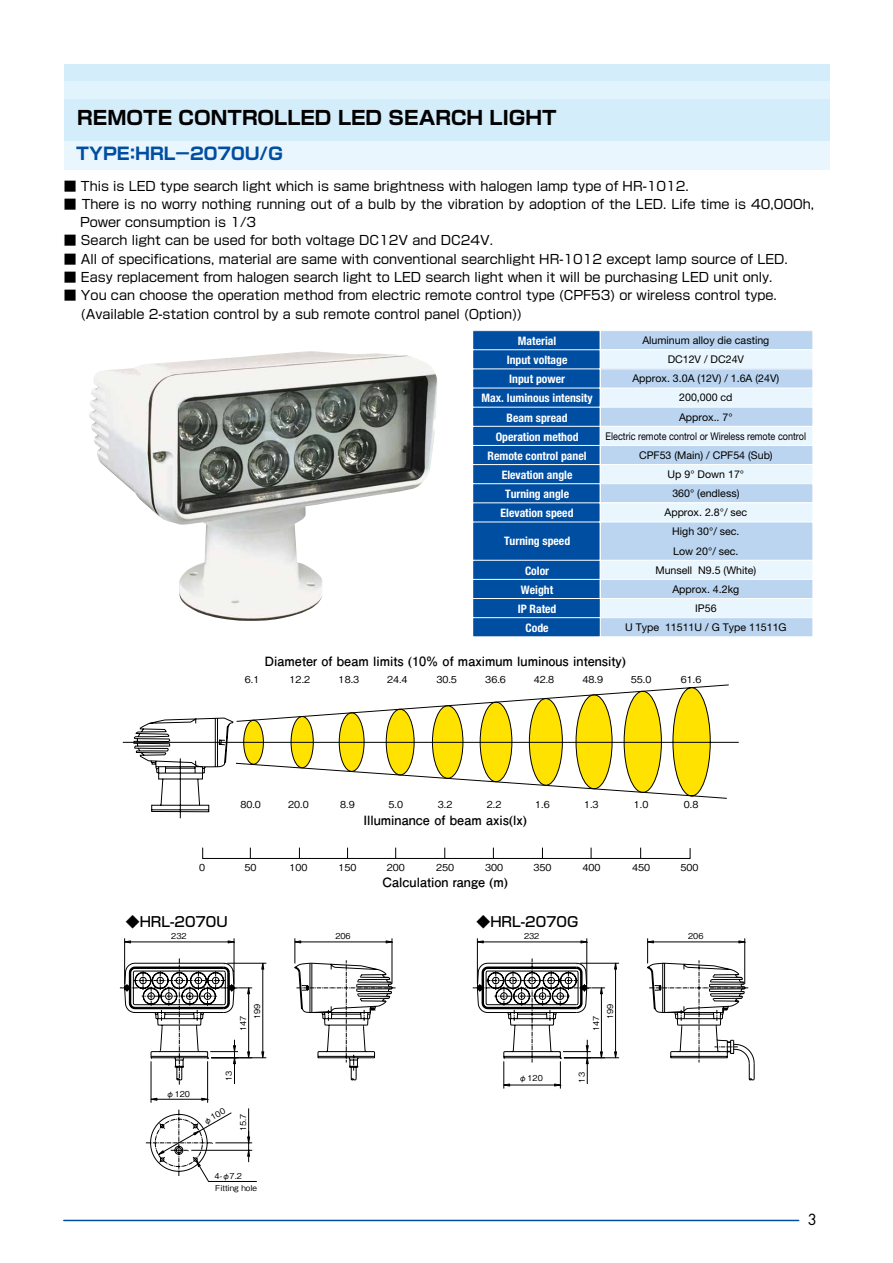
<style>
.page{position:relative;width:893px;height:1263px;background:#fff}
.page>*{position:absolute;margin:0;border:0;box-sizing:border-box;transform-origin:0 0}
.t1{font:19.2px "Shin Go Pro Bold 90 pv RKSJ H";color:#000}
.t2{font:16.95px "Shin Go Pro Bold 90 pv RKSJ H";letter-spacing:-.16em;color:#004ea2}
.t3{font:14.85px "Futura";color:#000}
.t4{font:13.8px "Shin Go Pro Medium 90 pv RKSJ H";color:#000}
.t5{font:12.75px/18.3px "Shin Go Pro Regular 90 pv RKSJ H";color:#000}
.t6{font:12.75px "Futo Go B101 Pro Bold 90 pv RKSJ H";color:#000}
.t7{font:700 condensed 11.7px/19.2px "Helvetica Neue";color:#fff;text-align:center}
.t8{font:10.65px/19.2px "Helvetica Neue";color:#000;text-align:center}
.t9{font:9.6px "Gothic BBB Pro Medium 90 pv RKSJ H";color:#000}
.t10{font:8.1px/14px "Gothic BBB Pro Medium 90 pv RKSJ H";color:#000}
</style>
<div class="page">
<hr style="left:64px;top:1220px;width:735px;height:1px;background:#004ea2">
<div style="left:64px;top:136px;width:765px;height:34px;background:#eaf6fd"></div>
<div style="left:64px;top:64px;width:765px;height:76px;background:#d3edfb"></div>
<div style="left:64px;top:81px;width:765px;height:18px;background:#e1f3fc"></div>
<svg style="left:473px;top:330px;width:340px;height:307px;background:#88afd8"></svg>
<img style="left:90px;top:351px;width:347px;height:270px">
<svg style="left:119px;top:938px;width:274px;height:165px"></svg>
<hr style="left:248px;top:1108px;width:1px;height:35px;background:#000">
<svg style="left:156px;top:1112px;width:101px;height:70px"></svg>
<svg style="left:296px;top:963px;width:100px;height:117px"></svg>
<svg style="left:472px;top:938px;width:283px;height:151px"></svg>
<svg style="left:641px;top:847px;width:49px;height:12px"></svg>
<svg style="left:151px;top:799px;width:490px;height:60px"></svg>
<svg style="left:122px;top:684px;width:617px;height:115px"></svg>
<h1 class="t1" style="left:77px;top:103px;width:481px">REMOTE CONTROLLED LED SEARCH LIGHT</h1>
<h2 class="t2" style="left:76px;top:140px;width:209px">TYPE：ＨＲＬ－２０７０Ｕ/Ｇ</h2>
<p class="t5" style="left:64px;top:175px;width:626px">■ This is LED type search light which is same brightness with halogen lamp type of HR-1012.</p>
<p class="t5" style="left:80px;top:193px;width:748px;text-indent:-16px">■ There is no worry nothing running out of a bulb by the vibration by adoption of the LED. Life time is 40,000h,　<br>Power consumption is 1/3</p>
<p class="t5" style="left:64px;top:230px;width:431px">■ Search light can be used for both voltage DC12V and DC24V.</p>
<p class="t5" style="left:64px;top:248px;width:725px">■ All of specifications, material are same with conventional searchlight HR-1012 except lamp source of LED.</p>
<p class="t5" style="left:64px;top:266px;width:710px">■ Easy replacement from halogen search light to LED search light when it will be purchasing LED unit only.</p>
<p class="t5" style="left:81px;top:285px;width:697px;text-indent:-17px">■ You can choose the operation method from electric remote control type (CPF53) or wireless control type. (Available 2-station control by a sub remote control panel (Option))</p>
<p class="t7" style="left:482px;top:330px;width:112px">Material<br>Input voltage<br>Input power<br>Max. luminous intensity<br>Beam spread<br>Operation method<br>Remote control panel<br>Elevation angle<br>Turning angle<br>Elevation speed</p>
<p class="t7" style="left:504px;top:530px;width:68px">Turning speed</p>
<p class="t7" style="left:518px;top:560px;width:40px">Color<br>Weight<br>IP Rated<br>Code</p>
<p class="t8" style="left:606px;top:331px;width:202px">Aluminum alloy die casting<br>DC12V / DC24V<br>Approx. 3.0A (12V) / 1.6A (24V)<br>200,000 cd<br>Approx.. 7°<br>Electric remote control or Wireless remote control<br>CPF53 (Main) / CPF54 (Sub)<br>Up 9° Down 17°<br>360° (endless)<br>Approx. 2.8°/ sec<br>High 30°/ sec.<br>Low 20°/ sec.<br>Munsell N9.5 (White)<br>Approx. 4.2kg<br>IP56<br>U Type 11511U / G Type 11511G</p>
<p class="t6" style="left:264px;top:651px;width:363px">Diameter of beam limits (10% of maximum luminous intensity)</p>
<p class="t9" style="left:245px;top:671px;width:16px">6.1</p>
<p class="t9" style="left:290px;top:671px;width:22px">12.2</p>
<p class="t9" style="left:339px;top:671px;width:22px">18.3</p>
<p class="t9" style="left:387px;top:671px;width:22px">24.4</p>
<p class="t9" style="left:436px;top:671px;width:22px">30.5</p>
<p class="t9" style="left:485px;top:671px;width:22px">36.6</p>
<p class="t9" style="left:534px;top:671px;width:22px">42.8</p>
<p class="t9" style="left:583px;top:671px;width:22px">48.9</p>
<p class="t9" style="left:631px;top:671px;width:22px">55.0</p>
<p class="t9" style="left:681px;top:671px;width:22px">61.6</p>
<p class="t9" style="left:240px;top:796px;width:22px">80.0</p>
<p class="t9" style="left:288px;top:796px;width:22px">20.0</p>
<p class="t9" style="left:340px;top:796px;width:16px">8.9</p>
<p class="t9" style="left:389px;top:796px;width:16px">5.0</p>
<p class="t9" style="left:438px;top:796px;width:16px">3.2</p>
<p class="t9" style="left:487px;top:796px;width:16px">2.2</p>
<p class="t9" style="left:535px;top:796px;width:16px">1.6</p>
<p class="t9" style="left:584px;top:796px;width:16px">1.3</p>
<p class="t9" style="left:634px;top:796px;width:16px">1.0</p>
<p class="t9" style="left:684px;top:796px;width:16px">0.8</p>
<p class="t6" style="left:363px;top:810px;width:165px">Illuminance of beam axis(lx)</p>
<p class="t9" style="left:199px;top:859px;width:8px">0</p>
<p class="t9" style="left:245px;top:859px;width:14px">50</p>
<p class="t9" style="left:289px;top:859px;width:20px">100</p>
<p class="t9" style="left:338px;top:859px;width:20px">150</p>
<p class="t9" style="left:387px;top:859px;width:20px">200</p>
<p class="t9" style="left:436px;top:859px;width:20px">250</p>
<p class="t9" style="left:485px;top:859px;width:20px">300</p>
<p class="t9" style="left:533px;top:859px;width:20px">350</p>
<p class="t9" style="left:582px;top:859px;width:20px">400</p>
<p class="t9" style="left:632px;top:859px;width:20px">450</p>
<p class="t9" style="left:681px;top:859px;width:20px">500</p>
<p class="t4" style="left:126px;top:910px;width:103px">◆HRL-2070U</p>
<p class="t10" style="left:171px;top:928px;width:17px">232</p>
<p class="t10" style="left:235px;top:1019px;width:17px;text-indent:-12px;rotate:-90deg">147<br>199</p>
<p class="t10" style="left:166px;top:1086px;width:25px">φ120</p>
<p class="t10" style="left:221px;top:1081px;width:12px;rotate:-90deg">13</p>
<p class="t10" style="left:200px;top:1115px;width:25px;rotate:-30deg">φ100</p>
<p class="t10" style="left:235px;top:1131px;width:19px;rotate:-90deg">15.7</p>
<p class="t10" style="left:215px;top:1168px;width:44px;line-height:12.5px">4-φ7.2<br>Fitting hole</p>
<p class="t10" style="left:335px;top:928px;width:17px">206</p>
<p class="t6" style="left:382px;top:872px;width:127px">Calculation range (m)</p>
<p class="t4" style="left:477px;top:910px;width:103px">◆HRL-2070G</p>
<p class="t10" style="left:524px;top:928px;width:17px">232</p>
<p class="t10" style="left:519px;top:1070px;width:25px">φ120</p>
<p class="t10" style="left:588px;top:1019px;width:17px;text-indent:-12px;rotate:-90deg">147<br>199</p>
<p class="t10" style="left:574px;top:1082px;width:12px;rotate:-90deg">13</p>
<p class="t10" style="left:688px;top:928px;width:17px">206</p>
<p class="t3" style="left:808px;top:1209px;width:11px">3</p>
</div>
